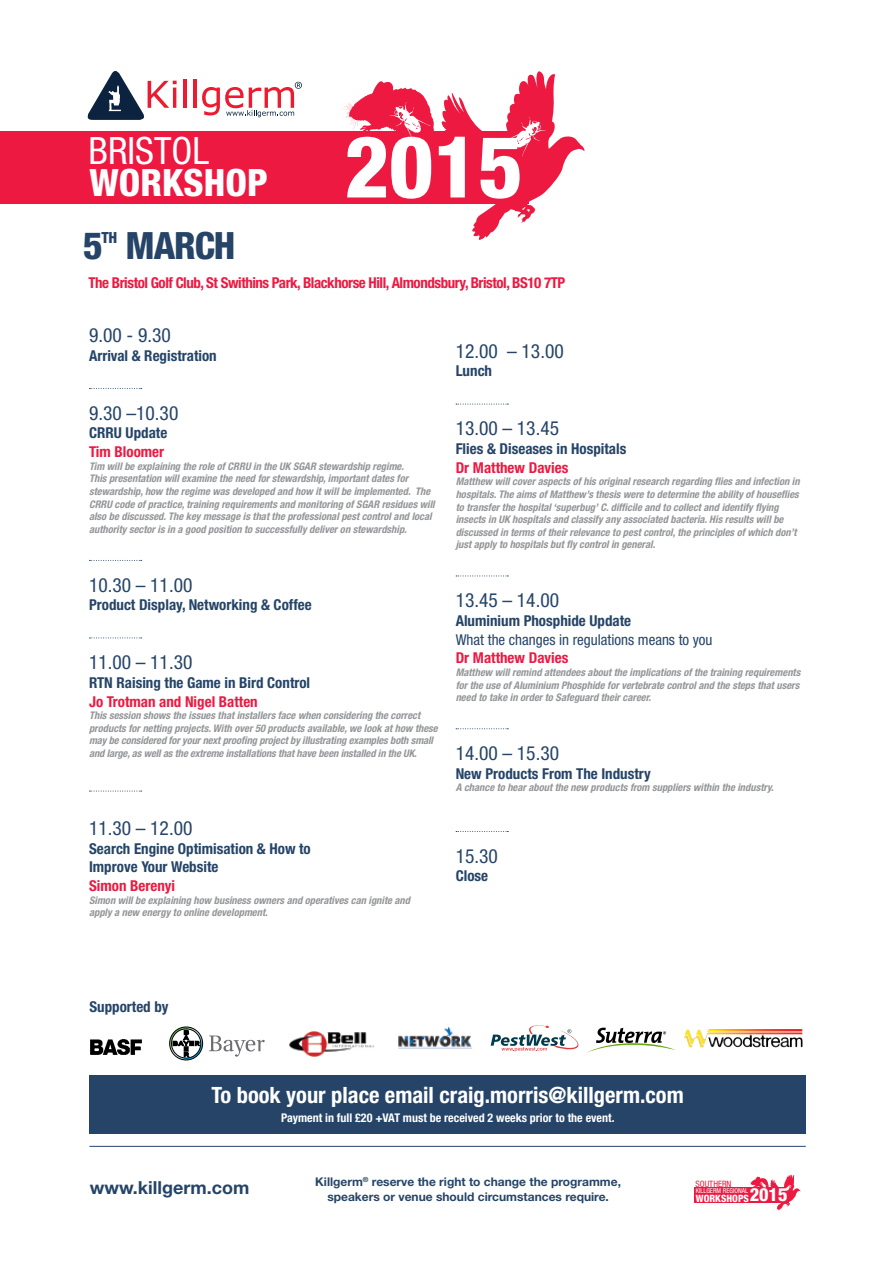
<style>
.page{position:relative;width:893px;height:1263px;background:#fff}
.page>*{position:absolute;margin:0;border:0;box-sizing:border-box;transform-origin:0 0}
.t1{font:800 condensed 85.8px "Helvetica Neue LT Std";color:#fff}
.t2{font:800 condensed 37.65px "Helvetica Neue LT Std";color:#fff}
.t3{font:condensed 37.65px "Helvetica Neue LT Std";color:#fff}
.t4{font:800 condensed 37.65px "Helvetica Neue LT Std";letter-spacing:-.03em;color:#254467}
.t5{font:700 condensed 22.5px "Helvetica Neue LT Std";color:#fff}
.t6{font:condensed 19.5px "Helvetica Neue LT Std";color:#254467}
.t7{font:800 condensed 18.15px "Helvetica Neue LT Std";color:#fff}
.t8{font:700 18px "Helvetica Neue LT Std";color:#254467}
.t9{font:800 condensed 15.3px "Helvetica Neue LT Std";color:#254467}
.t10{font:700 condensed 15px/18.8px "Helvetica Neue LT Std";color:#254467}
.t11{font:700 condensed 15px "Helvetica Neue LT Std";letter-spacing:-.015em;color:#ed1941}
.t12{font:condensed 15px "Helvetica Neue LT Std";color:#254467}
.t13{font:700 12px "Helvetica Neue LT Std";color:#254467}
.t14{font:700 condensed 12px "Helvetica Neue LT Std";color:#fff}
.t15{font:italic 700 condensed 10.5px/12.6px "Helvetica Neue LT Std";color:#939598}
.t16{font:800 condensed 10.05px "Helvetica Neue LT Std";color:#fff}
.t17{font:condensed 8.7px "Helvetica Neue LT Std";color:#ed1941}
.t18{font:condensed 6.75px "Helvetica Neue LT Std";color:#fff}
</style>
<div class="page">
<div style="left:0;top:131px;width:528px;height:73px;background:#ed1941"></div>
<svg style="left:343px;top:71px;width:242px;height:169px"></svg>
<div style="left:89px;top:1075px;width:717px;height:58px;background:#254467"></div>
<hr style="left:89px;top:1146px;width:717px;height:1px;background:#254467">
<hr style="left:183px;top:80px;width:4px;height:28px;background:#ed1b2f">
<hr style="left:193px;top:80px;width:4px;height:28px;background:#ed1b2f">
<svg style="left:88px;top:71px;width:89px;height:48px"></svg>
<svg style="left:202px;top:82px;width:100px;height:35px"></svg>
<svg style="left:89px;top:388px;width:53px;height:1px"></svg>
<svg style="left:89px;top:560px;width:53px;height:1px"></svg>
<svg style="left:89px;top:637px;width:53px;height:1px"></svg>
<svg style="left:89px;top:791px;width:53px;height:1px"></svg>
<svg style="left:456px;top:404px;width:52px;height:1px"></svg>
<svg style="left:456px;top:576px;width:52px;height:1px"></svg>
<svg style="left:456px;top:728px;width:52px;height:1px"></svg>
<svg style="left:456px;top:831px;width:52px;height:1px"></svg>
<img style="left:90px;top:1039px;width:52px;height:16px">
<img style="left:289px;top:1032px;width:85px;height:25px">
<svg style="left:209px;top:1035px;width:56px;height:22px"></svg>
<svg style="left:170px;top:1027px;width:33px;height:33px"></svg>
<svg style="left:491px;top:1025px;width:88px;height:26px"></svg>
<img style="left:398px;top:1027px;width:74px;height:21px">
<svg style="left:588px;top:1028px;width:88px;height:24px"></svg>
<img style="left:685px;top:1029px;width:117px;height:16px">
<div style="left:694px;top:1187px;width:95px;height:15px;background:#ed1941"></div>
<svg style="left:749px;top:1174px;width:52px;height:36px"></svg>
<h2 class="t3" style="left:89px;top:129px;width:102px">BRISTOL</h2>
<h1 class="t1" style="left:344px;top:114px;width:180px">2015</h1>
<h2 class="t2" style="left:89px;top:159px;width:180px">WORKSHOP</h2>
<h2 class="t4" style="left:83px;top:223px;width:21px">5</h2>
<h3 class="t9" style="left:102px;top:228px;width:17px">TH</h3>
<h2 class="t4" style="left:126px;top:223px;width:111px">MARCH</h2>
<h3 class="t11" style="left:88px;top:273px;width:478px">The Bristol Golf Club, St Swithins Park, Blackhorse Hill, Almondsbury, Bristol, BS10 7TP</h3>
<h3 class="t6" style="left:89px;top:324px;width:83px">9.00 - 9.30</h3>
<h3 class="t10" style="left:89px;top:346px;width:129px">Arrival &amp; Registration</h3>
<h3 class="t6" style="left:89px;top:401px;width:91px">9.30 –10.30</h3>
<h3 class="t10" style="left:89px;top:423px;width:80px">CRRU Update</h3>
<h3 class="t11" style="left:89px;top:443px;width:77px">Tim Bloomer</h3>
<p class="t15" style="left:89px;top:460px;width:347px">Tim will be explaining the role of CRRU in the UK SGAR stewardship regime.<br>This presentation will examine the need for stewardship, important dates for stewardship, how the regime was developed and how it will be implemented. The CRRU code of practice, training requirements and monitoring of SGAR residues will also be discussed. The key message is that the professional pest control and local authority sector is in a good position to successfully deliver on stewardship.</p>
<h3 class="t6" style="left:89px;top:573px;width:105px">10.30 – 11.00</h3>
<h3 class="t10" style="left:89px;top:595px;width:224px">Product Display, Networking &amp; Coffee</h3>
<h3 class="t6" style="left:89px;top:651px;width:105px">11.00 – 11.30</h3>
<h3 class="t10" style="left:89px;top:673px;width:223px">RTN Raising the Game in Bird Control</h3>
<h3 class="t11" style="left:89px;top:692px;width:170px">Jo Trotman and Nigel Batten</h3>
<p class="t15" style="left:89px;top:709px;width:350px">This session shows the issues that installers face when considering the correct products for netting projects. With over 50 products available, we look at how these may be considered for your next proofing project by illustrating examples both small and large, as well as the extreme installations that have been installed in the UK.</p>
<h3 class="t6" style="left:89px;top:817px;width:105px">11.30 – 12.00</h3>
<h3 class="t10" style="left:89px;top:839px;width:223px">Search Engine Optimisation &amp; How to<br>Improve Your Website</h3>
<h3 class="t11" style="left:89px;top:877px;width:88px">Simon Berenyi</h3>
<p class="t15" style="left:89px;top:894px;width:323px">Simon will be explaining how business owners and operatives can ignite and apply a new energy to online development.</p>
<h3 class="t6" style="left:456px;top:339px;width:110px">12.00 – 13.00</h3>
<h3 class="t10" style="left:456px;top:362px;width:38px">Lunch</h3>
<h3 class="t6" style="left:456px;top:417px;width:105px">13.00 – 13.45</h3>
<h3 class="t10" style="left:456px;top:439px;width:172px">Flies &amp; Diseases in Hospitals</h3>
<h3 class="t11" style="left:456px;top:458px;width:114px">Dr Matthew Davies</h3>
<p class="t15" style="left:456px;top:475px;width:345px">Matthew will cover aspects of his original research regarding flies and infection in hospitals. The aims of Matthew’s thesis were to determine the ability of houseflies to transfer the hospital ‘superbug’ C. difficile and to collect and identify flying insects in UK hospitals and classify any associated bacteria. His results will be discussed in terms of their relevance to pest control, the principles of which don’t just apply to hospitals but fly control in general.</p>
<h3 class="t6" style="left:456px;top:589px;width:105px">13.45 – 14.00</h3>
<h3 class="t10" style="left:456px;top:611px;width:177px">Aluminium Phosphide Update</h3>
<h3 class="t12" style="left:456px;top:631px;width:258px">What the changes in regulations means to you</h3>
<h3 class="t11" style="left:456px;top:649px;width:114px">Dr Matthew Davies</h3>
<p class="t15" style="left:456px;top:666px;width:346px;text-align:justify">Matthew will remind attendees about the implications of the training requirements for the use of Aluminium Phosphide for vertebrate control and the steps that users need to take in order to Safeguard their career.</p>
<h3 class="t6" style="left:456px;top:742px;width:105px">14.00 – 15.30</h3>
<h3 class="t10" style="left:456px;top:764px;width:197px">New Products From The Industry</h3>
<p class="t15" style="left:456px;top:781px;width:320px">A chance to hear about the new products from suppliers within the industry.</p>
<h3 class="t6" style="left:456px;top:844px;width:44px">15.30</h3>
<h3 class="t10" style="left:456px;top:866px;width:34px">Close</h3>
<h3 class="t10" style="left:89px;top:997px;width:81px">Supported by</h3>
<h3 class="t5" style="left:211px;top:1081px;width:474px">To book your place email craig.morris@killgerm.com</h3>
<p class="t14" style="left:281px;top:1110px;width:335px">Payment in full £20 +VAT must be received 2 weeks prior to the event.</p>
<h3 class="t8" style="left:90px;top:1176px;width:161px">www.killgerm.com</h3>
<p class="t13" style="left:315px;top:1174px;width:307px">Killgerm<sup>®</sup> reserve the right to change the programme,</p>
<p class="t17" style="left:695px;top:1179px;width:37px">SOUTHERN</p>
<p class="t18" style="left:696px;top:1187px;width:54px">killgerm regional</p>
<h3 class="t7" style="left:750px;top:1183px;width:39px">2015</h3>
<p class="t13" style="left:327px;top:1189px;width:283px">speakers or venue should circumstances require.</p>
<p class="t16" style="left:696px;top:1192px;width:55px">WORKSHOPS</p>
</div>
